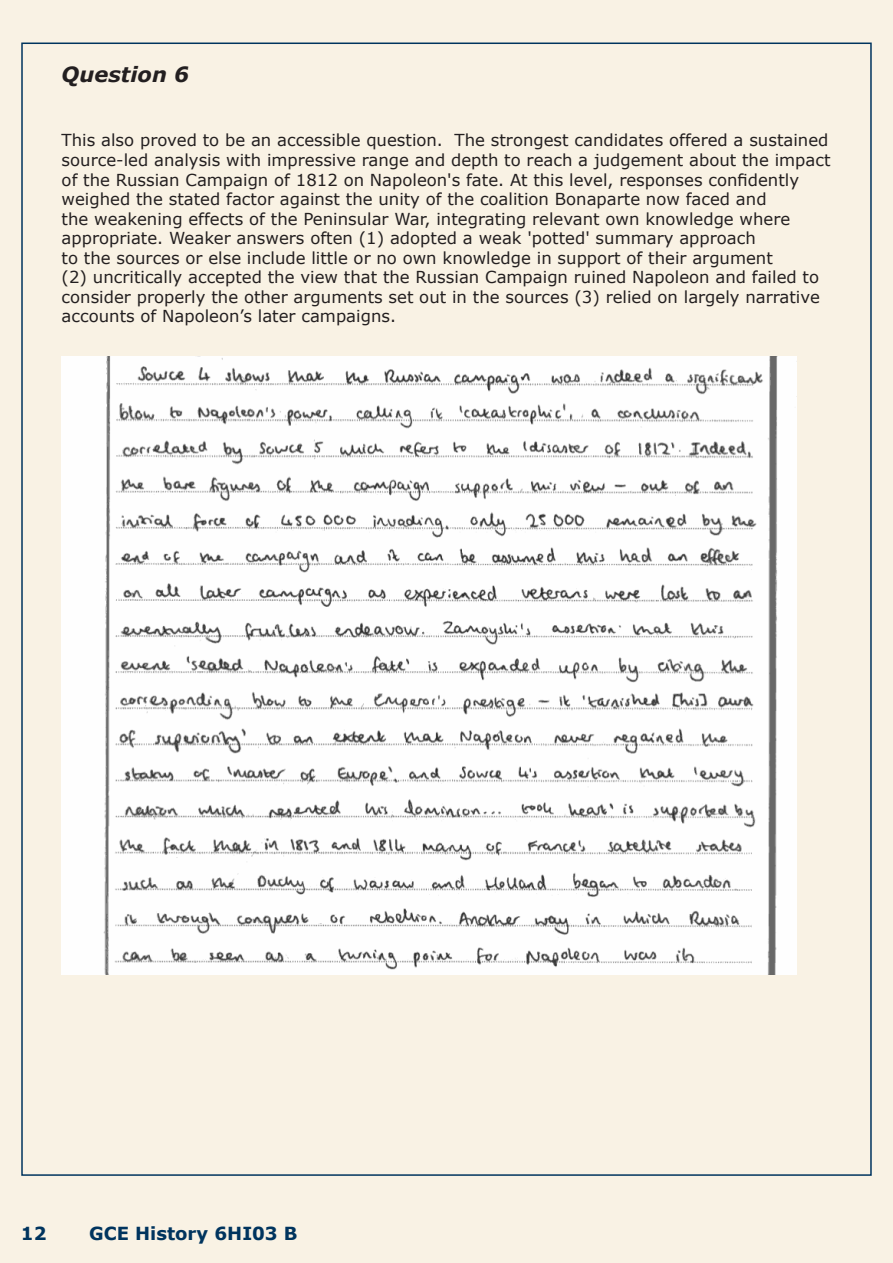
<style>
.page{position:relative;width:893px;height:1263px;background:#f9f2e4}
.page>*{position:absolute;margin:0;border:0;box-sizing:border-box;transform-origin:0 0}
.t1{font:italic 700 21px "Verdana";color:#231f20}
.t2{font:700 18px "Verdana";color:#00345e}
.t3{font:16.5px/19.5px "Verdana";color:#231f20}
</style>
<div class="page">
<img style="left:62px;top:356px;width:735px;height:618px">
<p class="t1" style="left:62px;top:61px;width:129px">Question 6</p>
<p class="t3" style="left:62px;top:130px;width:770px">This also proved to be an accessible question. The strongest candidates offered a sustained source-led analysis with impressive range and depth to reach a judgement about the impact of the Russian Campaign of 1812 on Napoleon's fate. At this level, responses confidently weighed the stated factor against the unity of the coalition Bonaparte now faced and<br>the weakening effects of the Peninsular War, integrating relevant own knowledge where appropriate. Weaker answers often (1) adopted a weak 'potted' summary approach<br>to the sources or else include little or no own knowledge in support of their argument<br>(2) uncritically accepted the view that the Russian Campaign ruined Napoleon and failed to consider properly the other arguments set out in the sources (3) relied on largely narrative accounts of Napoleon’s later campaigns.</p>
<p class="t2" style="left:21px;top:1222px;width:27px">12</p>
<p class="t2" style="left:89px;top:1222px;width:210px">GCE History 6HI03 B</p>
</div>
